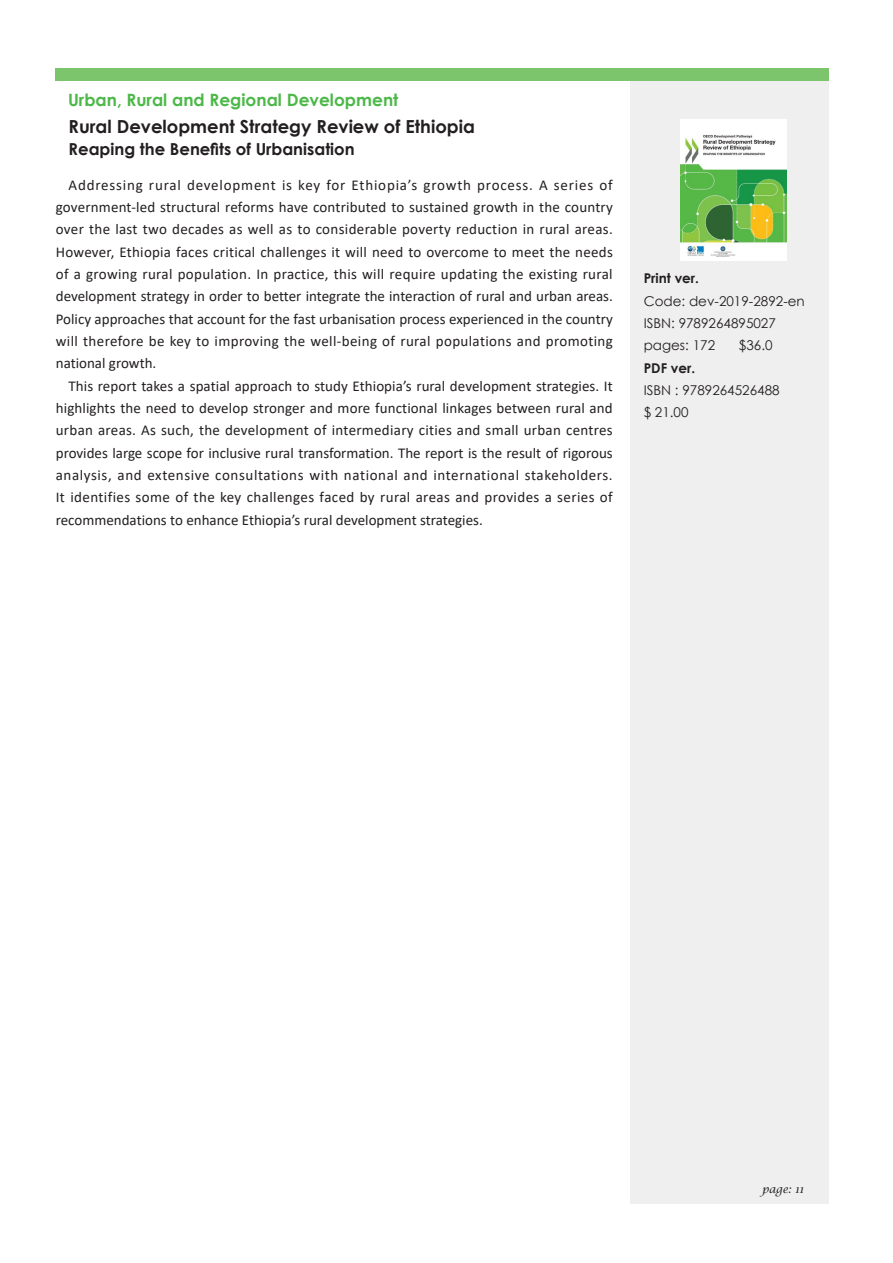
<style>
.page{position:relative;width:893px;height:1263px;background:#fff}
.page>*{position:absolute;margin:0;border:0;box-sizing:border-box;transform-origin:0 0}
.t1{font:700 18px "Century Gothic";color:#231f20}
.t2{font:700 16.95px "Century Gothic";color:#4cb848}
.t3{font:700 16.5px "Century Gothic";color:#231f20}
.t4{font:15px/22.4px "Calibri";color:#231f20;text-align:justify}
.t5{font:13.5px "Century Gothic";color:#231f20}
.t6{font:700 13.5px "Century Gothic";color:#231f20}
.t7{font:italic 10.65px "Lucida Calligraphy";color:#231f20}
</style>
<div class="page">
<div style="left:55px;top:69px;width:774px;height:12px;background:#7cc56c"></div>
<div style="left:630px;top:81px;width:198px;height:1122px;background:#efeff0"></div>
<img style="left:681px;top:119px;width:106px;height:142px">
<p class="t2" style="left:68px;top:87px;width:332px">Urban, Rural and Regional Development</p>
<p class="t1" style="left:69px;top:113px;width:408px">Rural Development Strategy Review of Ethiopia</p>
<p class="t3" style="left:69px;top:136px;width:288px">Reaping the Benefits of Urbanisation</p>
<p class="t4" style="left:56px;top:173px;width:559px;text-indent:13px">Addressing rural development is key for Ethiopia’s growth process. A series of government-led structural reforms have contributed to sustained growth in the country over the last two decades as well as to considerable poverty reduction in rural areas.<br>However, Ethiopia faces critical challenges it will need to overcome to meet the needs of a growing rural population. In practice, this will require updating the existing rural development strategy in order to better integrate the interaction of rural and urban areas.<br>Policy approaches that account for the fast urbanisation process experienced in the country will therefore be key to improving the well-being of rural populations and promoting national growth.</p>
<p class="t4" style="left:56px;top:374px;width:558px;text-indent:13px">This report takes a spatial approach to study Ethiopia’s rural development strategies. It highlights the need to develop stronger and more functional linkages between rural and urban areas. As such, the development of intermediary cities and small urban centres provides large scope for inclusive rural transformation. The report is the result of rigorous analysis, and extensive consultations with national and international stakeholders.<br>It identifies some of the key challenges faced by rural areas and provides a series of recommendations to enhance Ethiopia’s rural development strategies.</p>
<p class="t6" style="left:644px;top:268px;width:57px">Print ver.</p>
<p class="t5" style="left:644px;top:291px;width:163px">Code: dev-2019-2892-en</p>
<p class="t5" style="left:644px;top:314px;width:134px">ISBN: 9789264895027</p>
<p class="t5" style="left:644px;top:336px;width:73px">pages: 172</p>
<p class="t5" style="left:739px;top:336px;width:35px">$36.0</p>
<p class="t6" style="left:644px;top:357px;width:53px">PDF ver.</p>
<p class="t5" style="left:644px;top:381px;width:137px">ISBN : 9789264526488</p>
<p class="t5" style="left:644px;top:403px;width:46px">$ 21.00</p>
<p class="t7" style="left:758px;top:1179px;width:44px">page: 11</p>
<p class="t7" style="left:762px;top:1183px;width:44px">page: 11</p>
</div>
